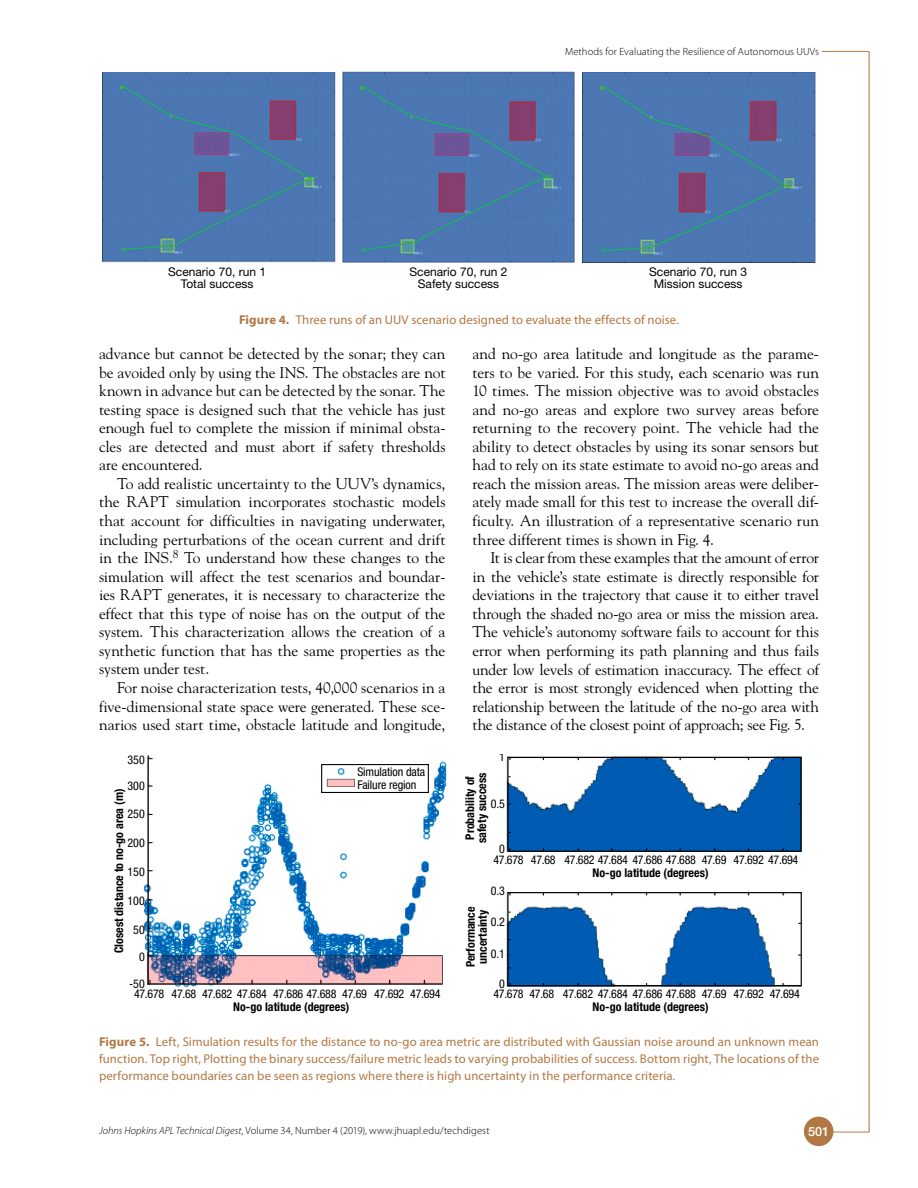
<style>
.page{position:relative;width:918px;height:1188px;background:#fff}
.page>*{position:absolute;margin:0;border:0;box-sizing:border-box;transform-origin:0 0}
.Body{font:15.45px/18.6px "Hopkins Goudy";letter-spacing:-.005em;color:#000;text-align:justify}
.FigCaption{font:12.75px/17.2px "Myriad Pro";letter-spacing:.005em;color:#b17844;text-align:justify}
.FigCaption_Center{font:12.75px "Myriad Pro";letter-spacing:.005em;color:#b17844}
.t1{font:500 12.75px "Helvetica Neue LT Std";color:#fff}
.t2{font:condensed 12px/13px "Helvetica Neue LT Std";letter-spacing:-.025em;color:#000}
.t3{font:12px/12.8px "Helvetica Neue LT Std";color:#000;text-align:center}
.t4{font:700 condensed 12px/12px "Helvetica Neue LT Std";color:#000}
.t5{font:300 10.5px "Myriad Pro";letter-spacing:.01em;color:#000}
.s1{font-weight:700}
.s2{font-style:italic}
</style>
<div class="page">
<hr style="left:817px;top:1132px;width:52px;height:1px;background:#b17844">
<hr style="left:869px;top:51px;width:1px;height:1081px;background:#b17844">
<hr style="left:822px;top:51px;width:47px;height:1px;background:#b17844">
<div style="left:804px;top:1117px;width:29px;height:29px;background:#b17844;border-radius:50%"></div>
<img style="left:342px;top:72px;width:233px;height:190px">
<img style="left:582px;top:72px;width:233px;height:190px">
<img style="left:103px;top:72px;width:232px;height:190px">
<img style="left:143px;top:761px;width:304px;height:226px">
<img style="left:506px;top:756px;width:296px;height:96px">
<img style="left:506px;top:892px;width:296px;height:95px">
<svg style="left:147px;top:755px;width:296px;height:230px"></svg>
<div style="left:507px;top:757px;width:295px;height:95px;border:1px solid #000"></div>
<div style="left:507px;top:892px;width:295px;height:94px;border:1px solid #000"></div>
<div style="left:321px;top:764px;width:108px;height:29px;border:1px solid #000"></div>
<p class="t5" style="left:565px;top:45px;width:255px">Methods for Evaluating the Resilience of Autonomous UUVs</p>
<p class="t3" style="left:168px;top:265px;width:100px">Scenario 70, run 1<br>Total success</p>
<p class="t3" style="left:409px;top:265px;width:100px">Scenario 70, run 2<br>Safety success</p>
<p class="t3" style="left:649px;top:265px;width:100px">Scenario 70, run 3<br>Mission success</p>
<p class="FigCaption_Center" style="left:239px;top:312px;width:441px"><span class="s1">Figure 4.</span> Three runs of an UUV scenario designed to evaluate the effects of noise.</p>
<p class="Body" style="left:99px;top:344px;width:348px">advance but cannot be detected by the sonar; they can be avoided only by using the INS. The obstacles are not known in advance but can be detected by the sonar. The testing space is designed such that the vehicle has just enough fuel to complete the mission if minimal obsta&shy;cles are detected and must abort if safety thresholds are encountered.</p>
<p class="Body" style="left:99px;top:474px;width:348px;text-indent:18px">To add realistic uncertainty to the UUV’s dynamics, the RAPT simulation incorporates stochastic models that account for difficulties in navigating underwater, including perturbations of the ocean current and drift in the INS.<sup>8</sup> To understand how these changes to the simulation will affect the test scenarios and boundar&shy;ies RAPT generates, it is necessary to characterize the effect that this type of noise has on the output of the system. This characterization allows the creation of a synthetic function that has the same properties as the system under test.</p>
<p class="Body" style="left:99px;top:678px;width:348px;text-indent:18px">For noise characterization tests, 40,000 scenarios in a five-dimensional state space were generated. These sce&shy;narios used start time, obstacle latitude and longitude,</p>
<p class="Body" style="left:472px;top:344px;width:348px">and no-go area latitude and longitude as the parame&shy;ters to be varied. For this study, each scenario was run 10 times. The mission objective was to avoid obstacles and no-go areas and explore two survey areas before returning to the recovery point. The vehicle had the ability to detect obstacles by using its sonar sensors but had to rely on its state estimate to avoid no-go areas and reach the mission areas. The mission areas were deliber&shy;ately made small for this test to increase the overall dif&shy;ficulty. An illustration of a representative scenario run three different times is shown in Fig. 4.</p>
<p class="Body" style="left:472px;top:548px;width:348px;text-indent:18px">It is clear from these examples that the amount of error in the vehicle’s state estimate is directly responsible for deviations in the trajectory that cause it to either travel through the shaded no-go area or miss the mission area.<br>The vehicle’s autonomy software fails to account for this error when performing its path planning and thus fails under low levels of estimation inaccuracy. The effect of the error is most strongly evidenced when plotting the relationship between the latitude of the no-go area with the distance of the closest point of approach; see Fig. 5.</p>
<p class="t2" style="left:499px;top:750px;width:7px">1</p>
<p class="t2" style="left:491px;top:798px;width:16px">0.5</p>
<p class="t2" style="left:499px;top:842px;width:7px">0</p>
<p class="t2" style="left:491px;top:885px;width:16px">0.3</p>
<p class="t2" style="left:491px;top:915px;width:16px">0.2</p>
<p class="t2" style="left:491px;top:947px;width:16px">0.1</p>
<p class="t2" style="left:499px;top:977px;width:7px">0</p>
<p class="t2" style="left:127px;top:753px;width:19px">350</p>
<p class="t2" style="left:127px;top:780px;width:19px">300</p>
<p class="t2" style="left:127px;top:808px;width:19px">250</p>
<p class="t2" style="left:127px;top:836px;width:19px">200</p>
<p class="t2" style="left:127px;top:865px;width:19px">150</p>
<p class="t2" style="left:127px;top:894px;width:19px">100</p>
<p class="t2" style="left:133px;top:923px;width:13px">50</p>
<p class="t2" style="left:139px;top:950px;width:7px">0</p>
<p class="t2" style="left:129px;top:977px;width:17px">-50</p>
<p class="t2" style="left:357px;top:765px;width:69px">Simulation data<br>Failure region</p>
<p class="t4" style="left:464px;top:843px;width:72px;rotate:-90deg">Probability of safety success</p>
<p class="t4" style="left:113px;top:953px;width:166px;rotate:-90deg">Closest distance to no-go area (m)</p>
<p class="t2" style="left:593px;top:853px;width:207px;text-indent:-99px">47.678 47.68 47.682 47.684 47.686 47.688 47.69 47.692 47.694<br><span class="s1">No-go latitude (degrees)</span></p>
<p class="t4" style="left:464px;top:967px;width:62px;rotate:-90deg">Performance uncertainty</p>
<p class="t2" style="left:233px;top:987px;width:209px;text-indent:-99px">47.678 47.68 47.682 47.684 47.686 47.688 47.69 47.692 47.694<br><span class="s1">No-go latitude (degrees)</span></p>
<p class="t2" style="left:593px;top:987px;width:209px;text-indent:-99px">47.678 47.68 47.682 47.684 47.686 47.688 47.69 47.692 47.694<br><span class="s1">No-go latitude (degrees)</span></p>
<p class="FigCaption" style="left:99px;top:1032px;width:722px"><span class="s1">Figure 5.</span> Left, Simulation results for the distance to no-go area metric are distributed with Gaussian noise around an unknown mean function. Top right, Plotting the binary success/failure metric leads to varying probabilities of success. Bottom right, The locations of the performance boundaries can be seen as regions where there is high uncertainty in the performance criteria.</p>
<p class="t5" style="left:99px;top:1124px;width:392px"><span class="s2">Johns Hopkins APL Technical Digest</span>, Volume 34, Number 4 (2019), www.jhuapl.edu/techdigest</p>
<p class="t1" style="left:808px;top:1124px;width:23px">501</p>
</div>
